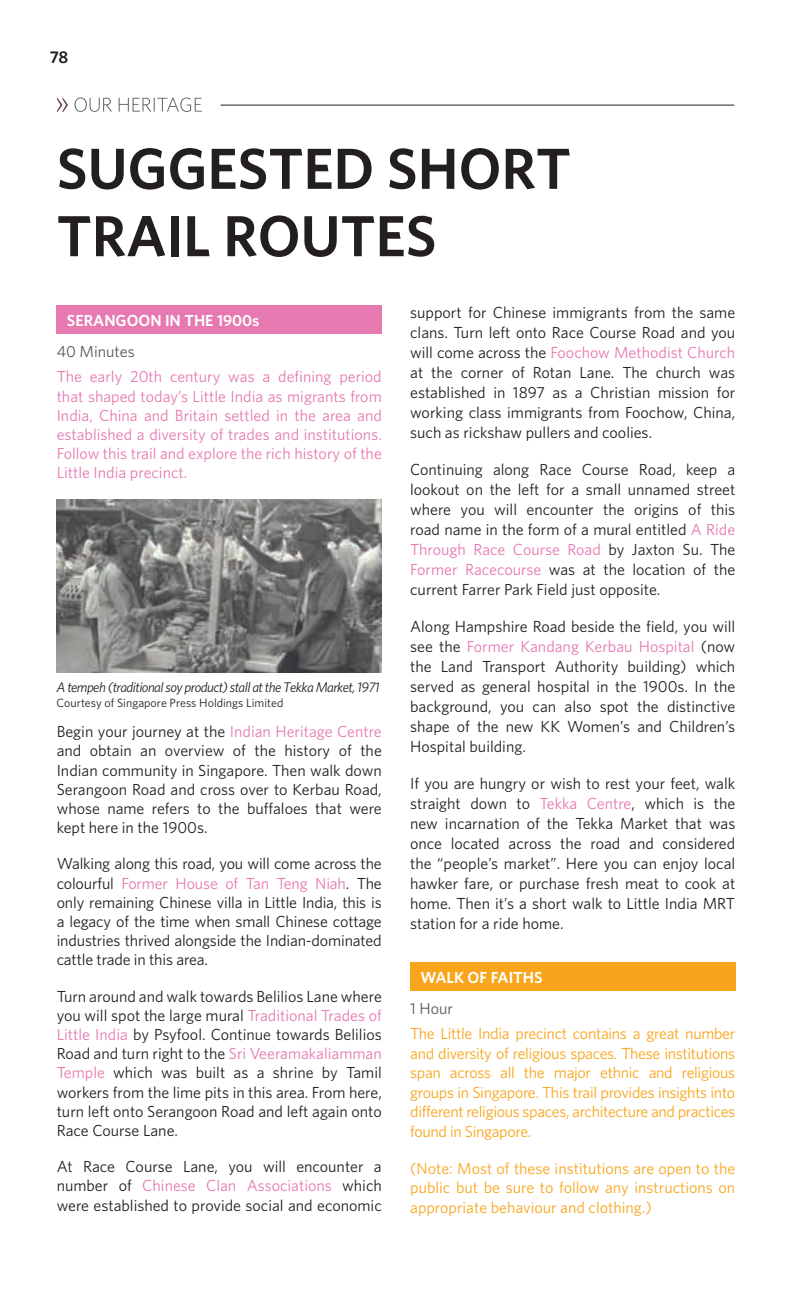
<style>
.page{position:relative;width:792px;height:1296px;background:#fff}
.page>*{position:absolute;margin:0;border:0;box-sizing:border-box;transform-origin:0 0}
.t1{font:600 58px/67.4px "Whitney HTF";color:#231f20}
.t2{font:600 17px "Whitney HTF";color:#231f20}
.t3{font:16px/20px "Whitney HTF";color:#231f20;text-align:justify}
.t4{font:16px/19.6px "Whitney HTF";letter-spacing:-.02em;color:#f9a51b;text-align:justify}
.t5{font:16px/19.2px "Whitney HTF";color:#e679b0;text-align:justify}
.t6{font:600 16px "Whitney HTF";color:#fff}
.t7{font:16px "Whitney HTF";color:#57585a}
.t8{font:italic 14px "Whitney HTF";letter-spacing:-.04em;color:#231f20}
.t9{font:12px "Whitney HTF";color:#231f20}
.s1{color:#e679b0}
</style>
<div class="page">
<div style="left:410px;top:962px;width:325px;height:29px;background:#f9a51b"></div>
<div style="left:57px;top:305px;width:325px;height:29px;background:#e679b0"></div>
<img style="left:57px;top:500px;width:325px;height:173px">
<hr style="left:221px;top:105px;width:513px;height:1px;background:#231f20">
<svg style="left:57px;top:98px;width:145px;height:14px"></svg>
<p class="t2" style="left:50px;top:46px;width:20px">78</p>
<h1 class="t1" style="left:57px;top:133px;width:516px">SUGGESTED SHORT<br>TRAIL ROUTES</h1>
<p class="t6" style="left:67px;top:311px;width:194px">SERANGOON IN THE 1900s</p>
<p class="t7" style="left:57px;top:342px;width:80px">40 Minutes</p>
<p class="t5" style="left:57px;top:367px;width:327px">The early 20th century was a defining period that shaped today’s Little India as migrants from India, China and Britain settled in the area and established a diversity of trades and institutions.<br>Follow this trail and explore the rich history of the Little India precinct.</p>
<p class="t8" style="left:57px;top:679px;width:325px">A tempeh (traditional soy product) stall at the Tekka Market, 1971</p>
<p class="t9" style="left:57px;top:695px;width:228px">Courtesy of Singapore Press Holdings Limited</p>
<p class="t3" style="left:57px;top:722px;width:327px;line-height:19.2px">Begin your journey at the <span class="s1">Indian Heritage Centre </span>and obtain an overview of the history of the Indian community in Singapore. Then walk down Serangoon Road and cross over to Kerbau Road, whose name refers to the buffaloes that were kept here in the 1900s.</p>
<p class="t3" style="left:57px;top:854px;width:327px;line-height:19.2px">Walking along this road, you will come across the colourful <span class="s1">Former House of Tan Teng Niah</span>. The only remaining Chinese villa in Little India, this is a legacy of the time when small Chinese cottage industries thrived alongside the Indian-dominated cattle trade in this area.</p>
<p class="t3" style="left:57px;top:986px;width:327px;line-height:19.2px">Turn around and walk towards Belilios Lane where you will spot the large mural <span class="s1">Traditional Trades of Little India</span> by Psyfool. Continue towards Belilios Road and turn right to the <span class="s1">Sri Veeramakaliamman Temple</span> which was built as a shrine by Tamil workers from the lime pits in this area. From here, turn left onto Serangoon Road and left again onto Race Course Lane.</p>
<p class="t3" style="left:57px;top:1156px;width:327px">At Race Course Lane, you will encounter a number of <span class="s1">Chinese Clan Associations</span> which were established to provide social and economic</p>
<p class="t3" style="left:410px;top:302px;width:327px">support for Chinese immigrants from the same clans. Turn left onto Race Course Road and you will come across the <span class="s1">Foochow Methodist Church </span>at the corner of Rotan Lane. The church was established in 1897 as a Christian mission for working class immigrants from Foochow, China, such as rickshaw pullers and coolies.</p>
<p class="t3" style="left:410px;top:459px;width:327px">Continuing along Race Course Road, keep a lookout on the left for a small unnamed street where you will encounter the origins of this road name in the form of a mural entitled <span class="s1">A Ride Through Race Course Road</span> by Jaxton Su. The <span class="s1">Former Racecourse</span> was at the location of the current Farrer Park Field just opposite.</p>
<p class="t3" style="left:410px;top:616px;width:327px">Along Hampshire Road beside the field, you will see the <span class="s1">Former Kandang Kerbau Hospital</span> (now the Land Transport Authority building) which served as general hospital in the 1900s. In the background, you can also spot the distinctive shape of the new KK Women’s and Children’s Hospital building.</p>
<p class="t3" style="left:410px;top:773px;width:327px">If you are hungry or wish to rest your feet, walk straight down to <span class="s1">Tekka Centre</span>, which is the new incarnation of the Tekka Market that was once located across the road and considered the “people’s market”. Here you can enjoy local hawker fare, or purchase fresh meat to cook at home. Then it’s a short walk to Little India MRT station for a ride home.</p>
<p class="t6" style="left:420px;top:967px;width:124px">WALK OF FAITHS</p>
<p class="t7" style="left:410px;top:999px;width:44px">1 Hour</p>
<p class="t4" style="left:410px;top:1023px;width:327px">The Little India precinct contains a great number and diversity of religious spaces. These institutions span across all the major ethnic and religious groups in Singapore. This trail provides insights into different religious spaces, architecture and practices found in Singapore.</p>
<p class="t4" style="left:410px;top:1158px;width:327px">(Note: Most of these institutions are open to the public but be sure to follow any instructions on appropriate behaviour and clothing.)</p>
</div>
